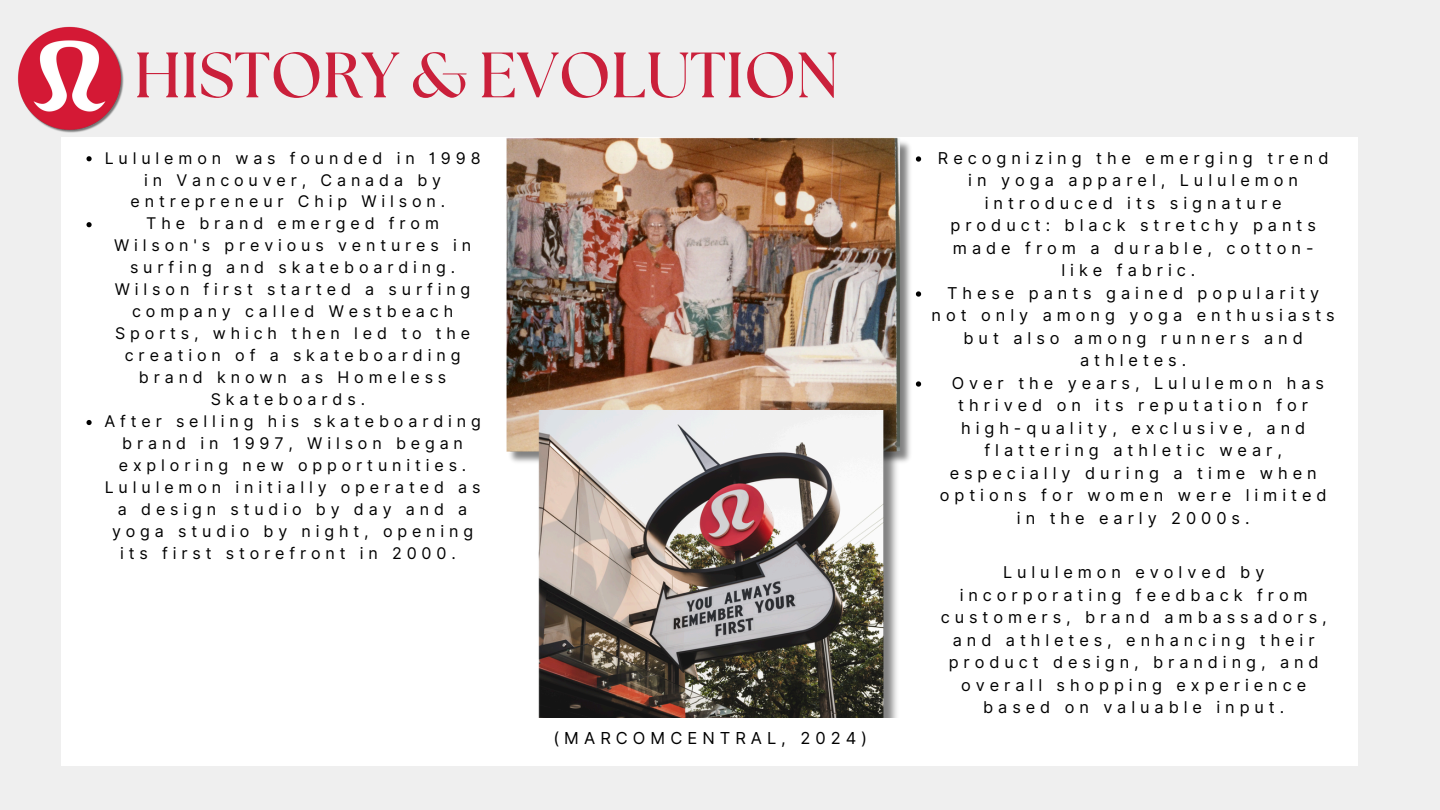
<style>
.page{position:relative;width:1440px;height:810px;background:#efefef}
.page>*{position:absolute;margin:0;border:0;box-sizing:border-box;transform-origin:0 0}
.t1{font:700 64px "The Seasons";color:#ca203b}
.t2{font:16.5px "Inter";letter-spacing:.3em;color:#000}
.t3{font:16.3px/22.5px "Inter";letter-spacing:.3em;color:#000;text-align:center}
.t4{font:16.1px/22px "Inter";letter-spacing:.3em;color:#000;text-align:center}
</style>
<div class="page">
<div style="left:62px;top:138px;width:1296px;height:628px;background:#fff"></div>
<img style="left:506px;top:138px;width:410px;height:325px">
<img style="left:538px;top:410px;width:364px;height:308px">
<svg style="left:86px;top:156px;width:6px;height:5px"></svg>
<svg style="left:86px;top:222px;width:6px;height:5px"></svg>
<svg style="left:86px;top:420px;width:6px;height:5px"></svg>
<svg style="left:916px;top:156px;width:5px;height:6px"></svg>
<svg style="left:916px;top:291px;width:5px;height:6px"></svg>
<svg style="left:916px;top:381px;width:5px;height:6px"></svg>
<img style="left:17px;top:26px;width:107px;height:107px">
<p class="t1" style="left:134px;top:46px;width:706px">HISTORY &amp; EVOLUTION</p>
<p class="t4" style="left:105px;top:147px;width:377px">Lululemon was founded in 1998 in Vancouver, Canada by entrepreneur Chip Wilson.</p>
<p class="t4" style="left:114px;top:213px;width:359px">The brand emerged from<br>Wilson's previous ventures in surfing and skateboarding.<br>Wilson first started a surfing company called Westbeach<br>Sports, which then led to the creation of a skateboarding brand known as Homeless<br>Skateboards.</p>
<p class="t4" style="left:104px;top:410px;width:378px">After selling his skateboarding brand in 1997, Wilson began exploring new opportunities.<br>Lululemon initially operated as a design studio by day and a yoga studio by night, opening its first storefront in 2000.</p>
<p class="t2" style="left:553px;top:728px;width:315px">(MARCOMCENTRAL, 2024)</p>
<p class="t3" style="left:938px;top:147px;width:392px">Recognizing the emerging trend in yoga apparel, Lululemon introduced its signature product: black stretchy pants made from a durable, cotton&shy;like fabric.</p>
<p class="t3" style="left:932px;top:282px;width:405px">These pants gained popularity not only among yoga enthusiasts but also among runners and athletes.</p>
<p class="t3" style="left:940px;top:372px;width:388px">Over the years, Lululemon has thrived on its reputation for high-quality, exclusive, and flattering athletic wear, especially during a time when options for women were limited in the early 2000s.</p>
<p class="t3" style="left:941px;top:561px;width:387px">Lululemon evolved by incorporating feedback from customers, brand ambassadors, and athletes, enhancing their product design, branding, and overall shopping experience based on valuable input.</p>
</div>
